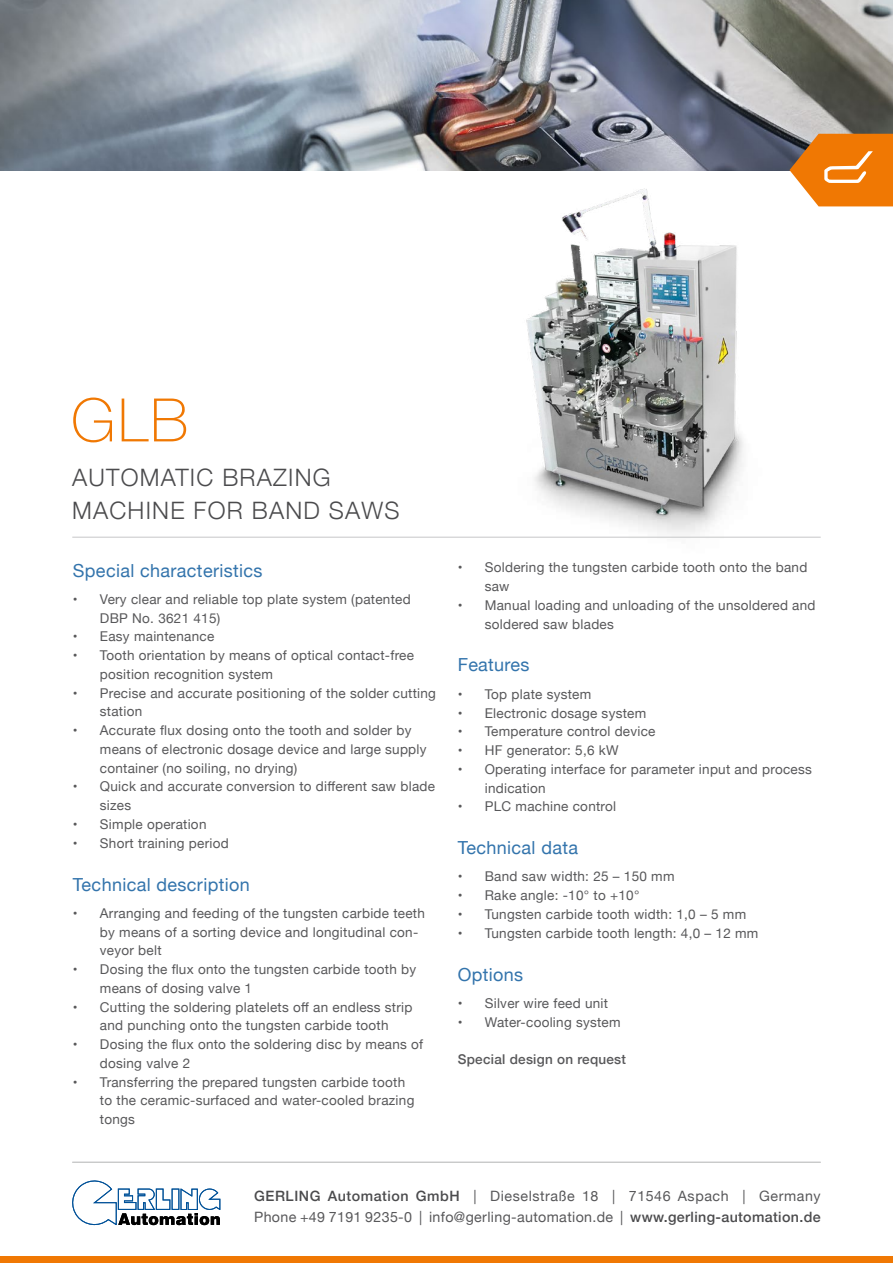
<style>
.page{position:relative;width:893px;height:1263px;background:#fff}
.page>*{position:absolute;margin:0;border:0;box-sizing:border-box;transform-origin:0 0}
.t1{font:100 60px "Helvetica Neue";color:#f07803}
.t2{font:300 24px/33px "Helvetica Neue";letter-spacing:.05em;color:#4b4b4d}
.t3{font:18px "Helvetica Neue";letter-spacing:.02em;color:#3374ac}
.t4{font:14.25px/21px "Helvetica Neue";letter-spacing:.025em;color:#58585a}
.t5{font:13.5px/18.8px "Helvetica Neue";letter-spacing:.02em;color:#58585a}
.t6{font:500 13.5px "Helvetica Neue";letter-spacing:.02em;color:#58585a}
.s1{font-weight:500;color:#4b4b4d}
</style>
<div class="page">
<img style="left:398px;top:188px;width:465px;height:349px">
<img style="left:0;top:0;width:893px;height:170px">
<div style="left:0;top:1256px;width:893px;height:7px;background:#f07803"></div>
<hr style="left:72px;top:1162px;width:749px;height:1px;background:#c6c7c8">
<svg style="left:72px;top:1180px;width:148px;height:45px"></svg>
<hr style="left:72px;top:537px;width:749px;height:1px;background:#c6c7c8">
<svg style="left:789px;top:134px;width:104px;height:72px;background:#e78629"></svg>
<h1 class="t1" style="left:71px;top:375px;width:119px">GLB</h1>
<h2 class="t2" style="left:72px;top:459px;width:329px">AUTOMATIC BRAZING<br>MACHINE FOR BAND SAWS</h2>
<h3 class="t3" style="left:73px;top:557px;width:191px">Special characteristics</h3>
<p class="t5" style="left:100px;top:590px;width:312px;text-indent:-27px">• Very clear and reliable top plate system (patented<br>DBP No. 3621 415)</p>
<p class="t5" style="left:73px;top:628px;width:143px">• Easy maintenance</p>
<p class="t5" style="left:100px;top:647px;width:316px;text-indent:-27px">• Tooth orientation by means of optical contact-free position recognition system</p>
<p class="t5" style="left:100px;top:684px;width:338px;text-indent:-27px">• Precise and accurate positioning of the solder cutting station</p>
<p class="t5" style="left:100px;top:722px;width:328px;text-indent:-27px">• Accurate flux dosing onto the tooth and solder by means of electronic dosage device and large supply container (no soiling, no drying)</p>
<p class="t5" style="left:100px;top:778px;width:337px;text-indent:-27px">• Quick and accurate conversion to different saw blade sizes</p>
<p class="t5" style="left:73px;top:815px;width:135px">• Simple operation</p>
<p class="t5" style="left:73px;top:834px;width:157px">• Short training period</p>
<h3 class="t3" style="left:73px;top:871px;width:178px">Technical description</h3>
<p class="t5" style="left:100px;top:904px;width:327px;text-indent:-27px">• Arranging and feeding of the tungsten carbide teeth by means of a sorting device and longitudinal con&shy;veyor belt</p>
<p class="t5" style="left:100px;top:961px;width:318px;text-indent:-27px">• Dosing the flux onto the tungsten carbide tooth by means of dosing valve 1</p>
<p class="t5" style="left:73px;top:998px;width:341px;text-align:center">• Cutting the soldering platelets off an endless strip and punching onto the tungsten carbide tooth</p>
<p class="t5" style="left:100px;top:1036px;width:325px;text-indent:-27px">• Dosing the flux onto the soldering disc by means of dosing valve 2</p>
<p class="t5" style="left:100px;top:1073px;width:316px;text-indent:-27px">• Transferring the prepared tungsten carbide tooth to the ceramic-surfaced and water-cooled brazing tongs</p>
<p class="t5" style="left:485px;top:559px;width:324px;text-indent:-27px">• Soldering the tungsten carbide tooth onto the band saw</p>
<p class="t5" style="left:485px;top:596px;width:332px;text-indent:-27px">• Manual loading and unloading of the unsoldered and soldered saw blades</p>
<h3 class="t3" style="left:458px;top:652px;width:73px">Features</h3>
<p class="t5" style="left:458px;top:685px;width:135px">• Top plate system</p>
<p class="t5" style="left:458px;top:704px;width:190px">• Electronic dosage system</p>
<p class="t5" style="left:458px;top:723px;width:199px">• Temperature control device</p>
<p class="t5" style="left:458px;top:742px;width:162px">• HF generator: 5,6 kW</p>
<p class="t5" style="left:485px;top:760px;width:329px;text-indent:-27px">• Operating interface for parameter input and process indication</p>
<p class="t5" style="left:458px;top:798px;width:160px">• PLC machine control</p>
<h3 class="t3" style="left:458px;top:835px;width:122px">Technical data</h3>
<p class="t5" style="left:458px;top:868px;width:218px">• Band saw width: 25 – 150 mm</p>
<p class="t5" style="left:458px;top:887px;width:183px">• Rake angle: -10° to +10°</p>
<p class="t5" style="left:458px;top:905px;width:290px">• Tungsten carbide tooth width: 1,0 – 5 mm</p>
<p class="t5" style="left:458px;top:924px;width:302px">• Tungsten carbide tooth length: 4,0 – 12 mm</p>
<h3 class="t3" style="left:458px;top:961px;width:67px">Options</h3>
<p class="t5" style="left:458px;top:994px;width:152px">• Silver wire feed unit</p>
<p class="t5" style="left:458px;top:1013px;width:164px">• Water-cooling system</p>
<p class="t6" style="left:458px;top:1048px;width:170px">Special design on request</p>
<p class="t4" style="left:254px;top:1186px;width:568px"><span class="s1">GERLING Automation GmbH</span> | Dieselstraße 18 | 71546 Aspach | Germany<br>Phone +49 7191 9235-0 | info@gerling-automation.de | <span class="s1">www.gerling-automation.de</span></p>
</div>
